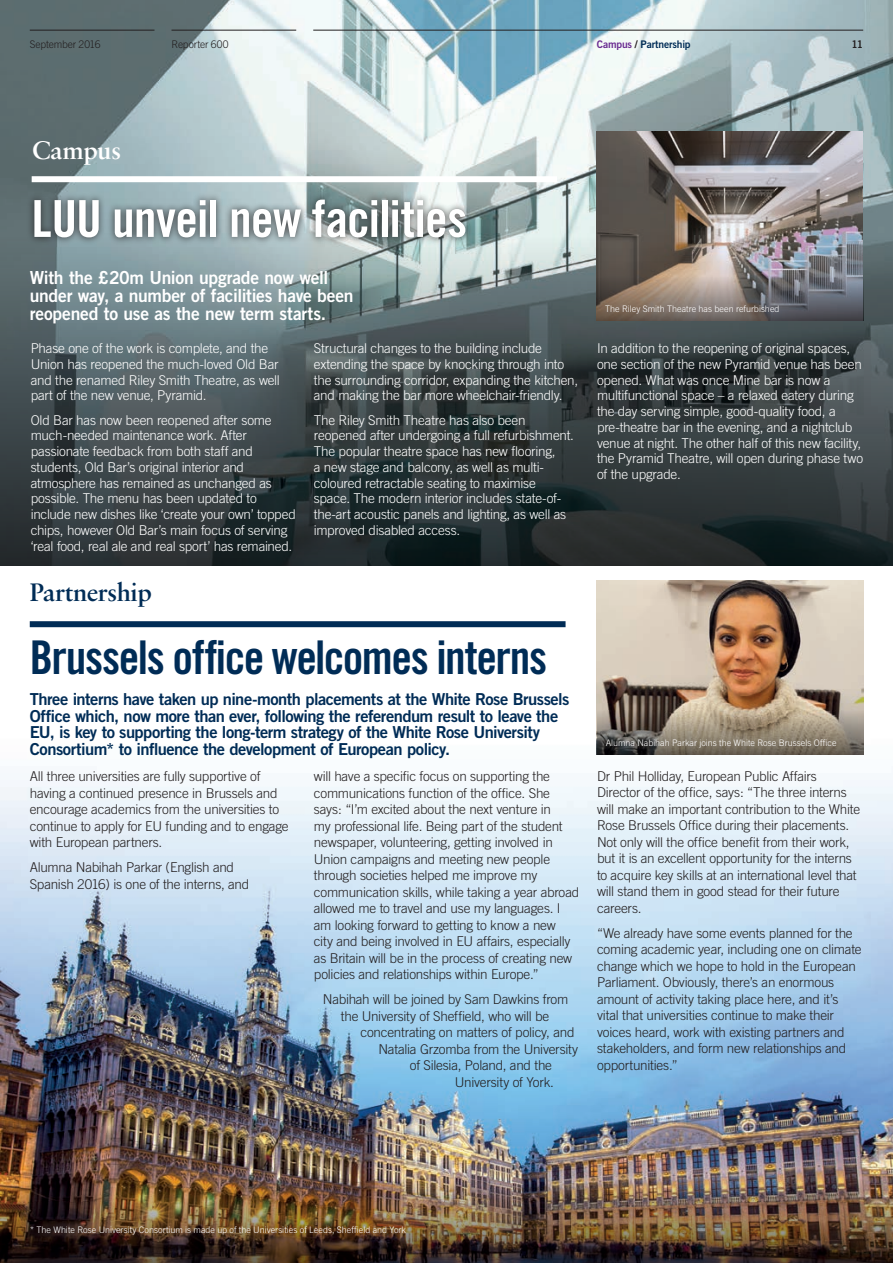
<style>
.page{position:relative;width:893px;height:1263px;background:#fff}
.page>*{position:absolute;margin:0;border:0;box-sizing:border-box;transform-origin:0 0}
.t1{font:51px "Trade Gothic Bold Cond Twenty";letter-spacing:-.015em;color:#fff}
.t2{font:46.5px "Trade Gothic Bold Cond Twenty";letter-spacing:-.03em;color:#002c56}
.t3{font:27px "Sabon Semi Bold PL";letter-spacing:-.02em;color:#002c56}
.t4{font:27px "Sabon Semi Bold PL";letter-spacing:-.02em;color:#fff}
.t5{font:18px/18px "Trade Gothic Bold Two";letter-spacing:-.015em;color:#fff}
.t6{font:16.5px/16.5px "Trade Gothic Bold Two";letter-spacing:-.03em;color:#002c56}
.t7{font:300 13.5px/16.5px "Trade Gothic";letter-spacing:-.02em;color:#231f20}
.t8{font:300 13.5px/15.8px "Trade Gothic";letter-spacing:-.02em;color:#fff}
.t9{font:300 10.5px "Trade Gothic";letter-spacing:-.015em;color:#231f20}
.t10{font:10.5px "Trade Gothic Bold Two";letter-spacing:-.015em;color:#002c56}
.t11{font:10.5px "Trade Gothic Bold Two";color:#231f20}
.t12{font:300 9px "Trade Gothic";color:#fff}
.s1{color:#6a2c91}
.s2{color:#231f20}
</style>
<div class="page">
<img style="left:0;top:580px;width:893px;height:599px">
<img style="left:0;top:0;width:893px;height:236px">
<svg style="left:0;top:236px;width:893px;height:330px;background:#444f52"></svg>
<div style="left:30px;top:621px;width:536px;height:6px;background:#002c56"></div>
<hr style="left:313px;top:30px;width:550px;height:1px;background:#231f20">
<hr style="left:171px;top:30px;width:125px;height:1px;background:#231f20">
<hr style="left:30px;top:30px;width:124px;height:1px;background:#231f20">
<div style="left:32px;top:176px;width:525px;height:6px;background:#fff"></div>
<img style="left:597px;top:580px;width:266px;height:115px">
<img style="left:597px;top:132px;width:266px;height:129px">
<div style="left:27px;top:192px;width:446px;height:53px;background:#231f20;opacity:.75"></div>
<svg style="left:597px;top:261px;width:266px;height:60px;background:#7c7471"></svg>
<img style="left:0;top:1179px;width:893px;height:84px">
<img style="left:597px;top:695px;width:266px;height:60px">
<p class="t9" style="left:30px;top:38px;width:72px">September 2016</p>
<p class="t9" style="left:171px;top:38px;width:59px">Reporter 600</p>
<p class="t10" style="left:597px;top:37px;width:95px"><span class="s1">Campus</span> <span class="s2">/</span> Partnership</p>
<p class="t11" style="left:852px;top:37px;width:13px">11</p>
<h3 class="t4" style="left:32px;top:134px;width:91px">Campus</h3>
<h1 class="t1" style="left:32px;top:188px;width:437px">LUU unveil new facilities</h1>
<h3 class="t5" style="left:30px;top:268px;width:325px">With the £20m Union upgrade now well under way, a number of facilities have been reopened to use as the new term starts.</h3>
<p class="t8" style="left:31px;top:340px;width:251px">Phase one of the work is complete, and the Union has reopened the much-loved Old Bar and the renamed Riley Smith Theatre, as well part of the new venue, Pyramid.</p>
<p class="t8" style="left:31px;top:412px;width:267px">Old Bar has now been reopened after some much-needed maintenance work. After passionate feedback from both staff and students, Old Bar’s original interior and atmosphere has remained as unchanged as possible. The menu has been updated to include new dishes like ‘create your own’ topped chips, however Old Bar’s main focus of serving ‘real food, real ale and real sport’ has remained.</p>
<p class="t8" style="left:314px;top:340px;width:266px">Structural changes to the building include extending the space by knocking through into the surrounding corridor, expanding the kitchen, and making the bar more wheelchair-friendly.</p>
<p class="t8" style="left:314px;top:412px;width:262px">The Riley Smith Theatre has also been reopened after undergoing a full refurbishment.<br>The popular theatre space has new flooring,<br>a new stage and balcony, as well as multi&shy;coloured retractable seating to maximise space. The modern interior includes state-of&shy;the-art acoustic panels and lighting, as well as improved disabled access.</p>
<h3 class="t3" style="left:30px;top:576px;width:123px">Partnership</h3>
<h2 class="t2" style="left:30px;top:629px;width:519px">Brussels office welcomes interns</h2>
<p class="t6" style="left:30px;top:691px;width:541px">Three interns have taken up nine-month placements at the White Rose Brussels Office which, now more than ever, following the referendum result to leave the EU, is key to supporting the long-term strategy of the White Rose University Consortium* to influence the development of European policy.</p>
<p class="t7" style="left:30px;top:768px;width:260px">All three universities are fully supportive of having a continued presence in Brussels and encourage academics from the universities to continue to apply for EU funding and to engage with European partners.</p>
<p class="t7" style="left:30px;top:859px;width:221px">Alumna Nabihah Parkar (English and<br>Spanish 2016) is one of the interns, and</p>
<p class="t7" style="left:314px;top:768px;width:267px">will have a specific focus on supporting the communications function of the office. She says: “I’m excited about the next venture in<br>my professional life. Being part of the student newspaper, volunteering, getting involved in Union campaigns and meeting new people through societies helped me improve my communication skills, while taking a year abroad allowed me to travel and use my languages. I am looking forward to getting to know a new<br>city and being involved in EU affairs, especially as Britain will be in the process of creating new policies and relationships within Europe.”</p>
<p class="t7" style="left:323px;top:991px;width:247px;text-align:center">Nabihah will be joined by Sam Dawkins from the University of Sheffield, who will be</p>
<p class="t7" style="left:360px;top:1024px;width:216px">concentrating on matters of policy, and</p>
<p class="t7" style="left:378px;top:1040px;width:201px">Natalia Grzomba from the University</p>
<p class="t7" style="left:410px;top:1057px;width:144px">of Silesia, Poland, and the</p>
<p class="t7" style="left:455px;top:1073px;width:101px">University of York.</p>
<p class="t12" style="left:605px;top:304px;width:176px">The Riley Smith Theatre has been refurbished</p>
<p class="t8" style="left:597px;top:340px;width:268px">In addition to the reopening of original spaces, one section of the new Pyramid venue has been opened. What was once Mine bar is now a multifunctional space – a relaxed eatery during the day serving simple, good-quality food, a pre-theatre bar in the evening, and a nightclub venue at night. The other half of this new facility, the Pyramid Theatre, will open during phase two of the upgrade.</p>
<p class="t12" style="left:606px;top:738px;width:232px">Alumna Nabihah Parkar joins the White Rose Brussels Office</p>
<p class="t7" style="left:597px;top:768px;width:265px">Dr Phil Holliday, European Public Affairs Director of the office, says: “The three interns will make an important contribution to the White Rose Brussels Office during their placements.<br>Not only will the office benefit from their work, but it is an excellent opportunity for the interns to acquire key skills at an international level that will stand them in good stead for their future careers.</p>
<p class="t7" style="left:597px;top:925px;width:266px">“We already have some events planned for the coming academic year, including one on climate change which we hope to hold in the European Parliament. Obviously, there’s an enormous amount of activity taking place here, and it’s vital that universities continue to make their voices heard, work with existing partners and stakeholders, and form new relationships and opportunities.”</p>
<p class="t12" style="left:30px;top:1225px;width:378px">* The White Rose University Consortium is made up of the Universities of Leeds, Sheffield and York</p>
</div>
